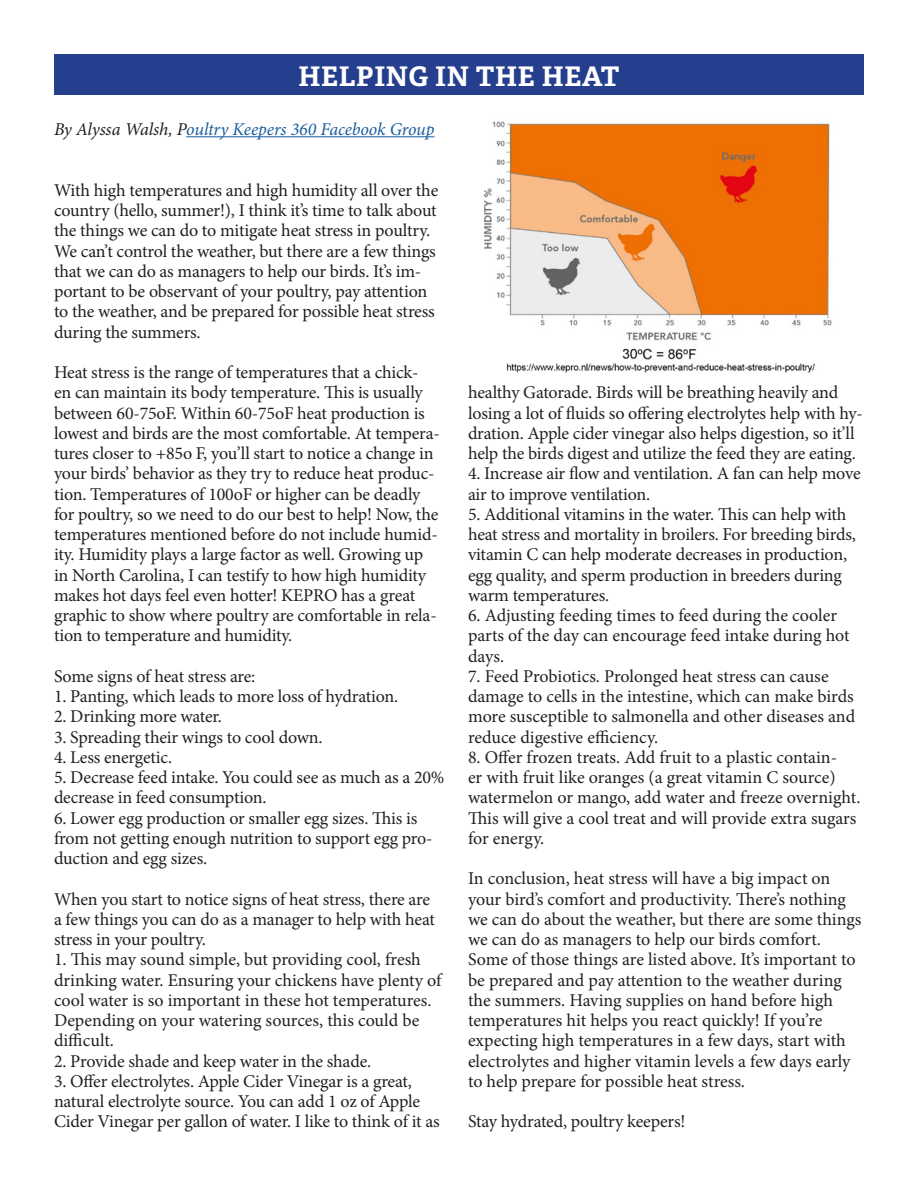
<style>
.page{position:relative;width:918px;height:1188px;background:#fff}
.page>*{position:absolute;margin:0;border:0;box-sizing:border-box;transform-origin:0 0}
.t1{font:700 27px "Adelle PE";letter-spacing:.025em;color:#fff}
.t2{font:18px/20.2px "Minion Pro";letter-spacing:-.01em;color:#231f20}
.t3{font:italic 18px "Minion Pro";letter-spacing:-.01em;color:#175d9e}
.s1{color:#231f20}
</style>
<div class="page">
<div style="left:54px;top:54px;width:810px;height:40px;background:#253f8e"></div>
<hr style="left:186px;top:136px;width:248px;height:1px;background:#175d9e">
<img style="left:484px;top:121px;width:348px;height:252px">
<p class="t1" style="left:298px;top:57px;width:323px">HELPING IN THE HEAT</p>
<p class="t3" style="left:54px;top:117px;width:382px"><span class="s1">By Alyssa Walsh, P</span>oultry Keepers 360 Facebook Group</p>
<p class="t2" style="left:54px;top:180px;width:386px">With high temperatures and high humidity all over the country (hello, summer!), I think it’s time to talk about the things we can do to mitigate heat stress in poultry.<br>We can’t control the weather, but there are a few things that we can do as managers to help our birds. It’s im&shy;portant to be observant of your poultry, pay attention to the weather, and be prepared for possible heat stress during the summers.</p>
<p class="t2" style="left:54px;top:362px;width:387px">Heat stress is the range of temperatures that a chick&shy;en can maintain its body temperature. This is usually between 60-75oF. Within 60-75oF heat production is lowest and birds are the most comfortable. At tempera&shy;tures closer to +85o F, you’ll start to notice a change in your birds’ behavior as they try to reduce heat produc&shy;tion. Temperatures of 100oF or higher can be deadly for poultry, so we need to do our best to help! Now, the temperatures mentioned before do not include humid&shy;ity. Humidity plays a large factor as well. Growing up in North Carolina, I can testify to how high humidity makes hot days feel even hotter! KEPRO has a great graphic to show where poultry are comfortable in rela&shy;tion to temperature and humidity.</p>
<p class="t2" style="left:54px;top:666px;width:203px">Some signs of heat stress are:</p>
<p class="t2" style="left:54px;top:686px;width:346px">1. Panting, which leads to more loss of hydration.</p>
<p class="t2" style="left:54px;top:706px;width:170px">2. Drinking more water.</p>
<p class="t2" style="left:54px;top:727px;width:270px">3. Spreading their wings to cool down.</p>
<p class="t2" style="left:54px;top:747px;width:120px">4. Less energetic.</p>
<p class="t2" style="left:54px;top:767px;width:392px">5. Decrease feed intake. You could see as much as a 20% decrease in feed consumption.</p>
<p class="t2" style="left:54px;top:808px;width:380px">6. Lower egg production or smaller egg sizes. This is from not getting enough nutrition to support egg pro&shy;duction and egg sizes.</p>
<p class="t2" style="left:54px;top:889px;width:383px">When you start to notice signs of heat stress, there are a few things you can do as a manager to help with heat stress in your poultry.</p>
<p class="t2" style="left:54px;top:949px;width:389px">1. This may sound simple, but providing cool, fresh drinking water. Ensuring your chickens have plenty of cool water is so important in these hot temperatures.<br>Depending on your watering sources, this could be difficult.</p>
<p class="t2" style="left:54px;top:1051px;width:319px">2. Provide shade and keep water in the shade.</p>
<p class="t2" style="left:54px;top:1071px;width:387px">3. Offer electrolytes. Apple Cider Vinegar is a great, natural electrolyte source. You can add 1 oz of Apple<br>Cider Vinegar per gallon of water. I like to think of it as</p>
<p class="t2" style="left:468px;top:382px;width:396px">healthy Gatorade. Birds will be breathing heavily and losing a lot of fluids so offering electrolytes help with hy&shy;dration. Apple cider vinegar also helps digestion, so it’ll help the birds digest and utilize the feed they are eating.</p>
<p class="t2" style="left:468px;top:463px;width:394px">4. Increase air flow and ventilation. A fan can help move air to improve ventilation.</p>
<p class="t2" style="left:468px;top:504px;width:390px">5. Additional vitamins in the water. This can help with heat stress and mortality in broilers. For breeding birds, vitamin C can help moderate decreases in production, egg quality, and sperm production in breeders during warm temperatures.</p>
<p class="t2" style="left:468px;top:605px;width:383px">6. Adjusting feeding times to feed during the cooler parts of the day can encourage feed intake during hot days.</p>
<p class="t2" style="left:468px;top:666px;width:389px">7. Feed Probiotics. Prolonged heat stress can cause damage to cells in the intestine, which can make birds more susceptible to salmonella and other diseases and reduce digestive efficiency.</p>
<p class="t2" style="left:468px;top:747px;width:394px">8. Offer frozen treats. Add fruit to a plastic contain-<br>er with fruit like oranges (a great vitamin C source) watermelon or mango, add water and freeze overnight.<br>This will give a cool treat and will provide extra sugars for energy.</p>
<p class="t2" style="left:468px;top:868px;width:395px">In conclusion, heat stress will have a big impact on your bird’s comfort and productivity. There’s nothing we can do about the weather, but there are some things we can do as managers to help our birds comfort.<br>Some of those things are listed above. It’s important to be prepared and pay attention to the weather during the summers. Having supplies on hand before high temperatures hit helps you react quickly! If you’re expecting high temperatures in a few days, start with electrolytes and higher vitamin levels a few days early to help prepare for possible heat stress.</p>
<p class="t2" style="left:468px;top:1111px;width:219px">Stay hydrated, poultry keepers!</p>
</div>
